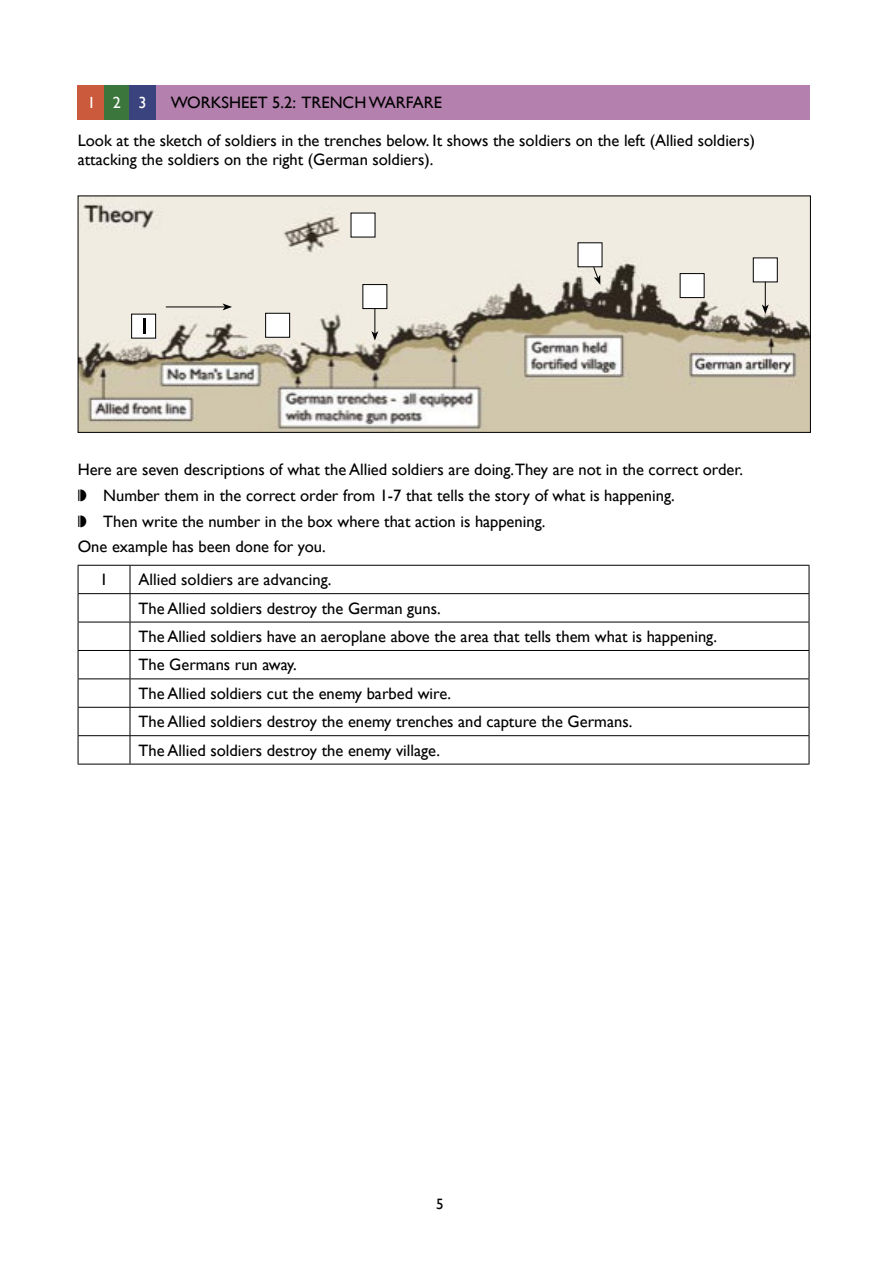
<style>
.page{position:relative;width:896px;height:1263px;background:#fff}
.page>*{position:absolute;margin:0;border:0;box-sizing:border-box;transform-origin:0 0}
.t1{font:16.5px/28.3px "Gill Sans";color:#000}
.t2{font:16.2px "Gill Sans";color:#fff}
.t3{font:15px "Gill Sans";color:#000}
</style>
<div class="page">
<div style="left:78px;top:85px;width:731px;height:34px;background:#b480ad"></div>
<div style="left:99px;top:85px;width:36px;height:34px;background:#3b763c"></div>
<div style="left:78px;top:85px;width:26px;height:34px;background:#ca5a3b"></div>
<div style="left:130px;top:85px;width:26px;height:34px;background:#3a437d"></div>
<img style="left:80px;top:198px;width:728px;height:233px">
<div style="left:78px;top:196px;width:732px;height:237px;border:1px solid #000"></div>
<div style="left:350px;top:213px;width:25px;height:24px;background:#fff"></div>
<div style="left:265px;top:313px;width:25px;height:25px;background:#fff;border:1px solid #000"></div>
<div style="left:362px;top:284px;width:25px;height:25px;background:#fff;border:1px solid #000"></div>
<div style="left:577px;top:242px;width:25px;height:25px;background:#fff"></div>
<div style="left:679px;top:273px;width:25px;height:25px;background:#fff;border:1px solid #000"></div>
<div style="left:131px;top:314px;width:25px;height:25px;background:#fff;border:1px solid #000"></div>
<hr style="left:143px;top:318px;width:3px;height:15px;background:#000">
<hr style="left:78px;top:565px;width:52px;height:1px;background:#000">
<hr style="left:130px;top:565px;width:679px;height:1px;background:#000">
<hr style="left:78px;top:593px;width:52px;height:1px;background:#000">
<hr style="left:130px;top:593px;width:679px;height:1px;background:#000">
<hr style="left:78px;top:622px;width:52px;height:1px;background:#000">
<hr style="left:130px;top:622px;width:679px;height:1px;background:#000">
<hr style="left:78px;top:650px;width:52px;height:1px;background:#000">
<hr style="left:130px;top:650px;width:679px;height:1px;background:#000">
<hr style="left:78px;top:679px;width:52px;height:1px;background:#000">
<hr style="left:130px;top:679px;width:679px;height:1px;background:#000">
<hr style="left:78px;top:707px;width:52px;height:1px;background:#000">
<hr style="left:130px;top:707px;width:679px;height:1px;background:#000">
<hr style="left:78px;top:735px;width:52px;height:1px;background:#000">
<svg style="left:78px;top:566px;width:1px;height:198px"></svg>
<hr style="left:130px;top:735px;width:679px;height:1px;background:#000">
<svg style="left:130px;top:566px;width:1px;height:198px"></svg>
<svg style="left:808px;top:566px;width:1px;height:198px"></svg>
<hr style="left:78px;top:764px;width:52px;height:1px;background:#000">
<hr style="left:130px;top:764px;width:679px;height:1px;background:#000">
<svg style="left:371px;top:308px;width:7px;height:33px"></svg>
<hr style="left:166px;top:307px;width:59px;height:1px;background:#000">
<svg style="left:222px;top:303px;width:10px;height:7px"></svg>
<svg style="left:592px;top:266px;width:8px;height:19px"></svg>
<div style="left:752px;top:258px;width:25px;height:24px;background:#fff"></div>
<svg style="left:761px;top:282px;width:7px;height:32px"></svg>
<p class="t2" style="left:53px;top:96px;width:95px">K31 2 3</p>
<p class="t1" style="left:171px;top:90px;width:273px">WORKSHEET 5.2: TRENCHWARFARE</p>
<p class="t1" style="left:78px;top:132px;width:679px;line-height:19.5px">Look at the sketch of soldiers in the trenches below. It shows the soldiers on the left (Allied soldiers) attacking the soldiers on the right (German soldiers).</p>
<p class="t1" style="left:78px;top:458px;width:666px;line-height:26px">Here are seven descriptions of what the Allied soldiers are doing.They are not in the correct order. ❘◗ Number them in the correct order from 1-7 that tells the story of what is happening.<br>❘◗ Then write the number in the box where that action is happening.<br>One example has been done for you.</p>
<p class="t1" style="left:100px;top:567px;width:10px">1</p>
<p class="t1" style="left:138px;top:567px;width:580px">Allied soldiers are advancing.<br>The Allied soldiers destroy the German guns.<br>The Allied soldiers have an aeroplane above the area that tells them what is happening.<br>The Germans run away.<br>The Allied soldiers cut the enemy barbed wire.<br>The Allied soldiers destroy the enemy trenches and capture the Germans.<br>The Allied soldiers destroy the enemy village.</p>
<p class="t3" style="left:436px;top:1199px;width:9px">5</p>
</div>
